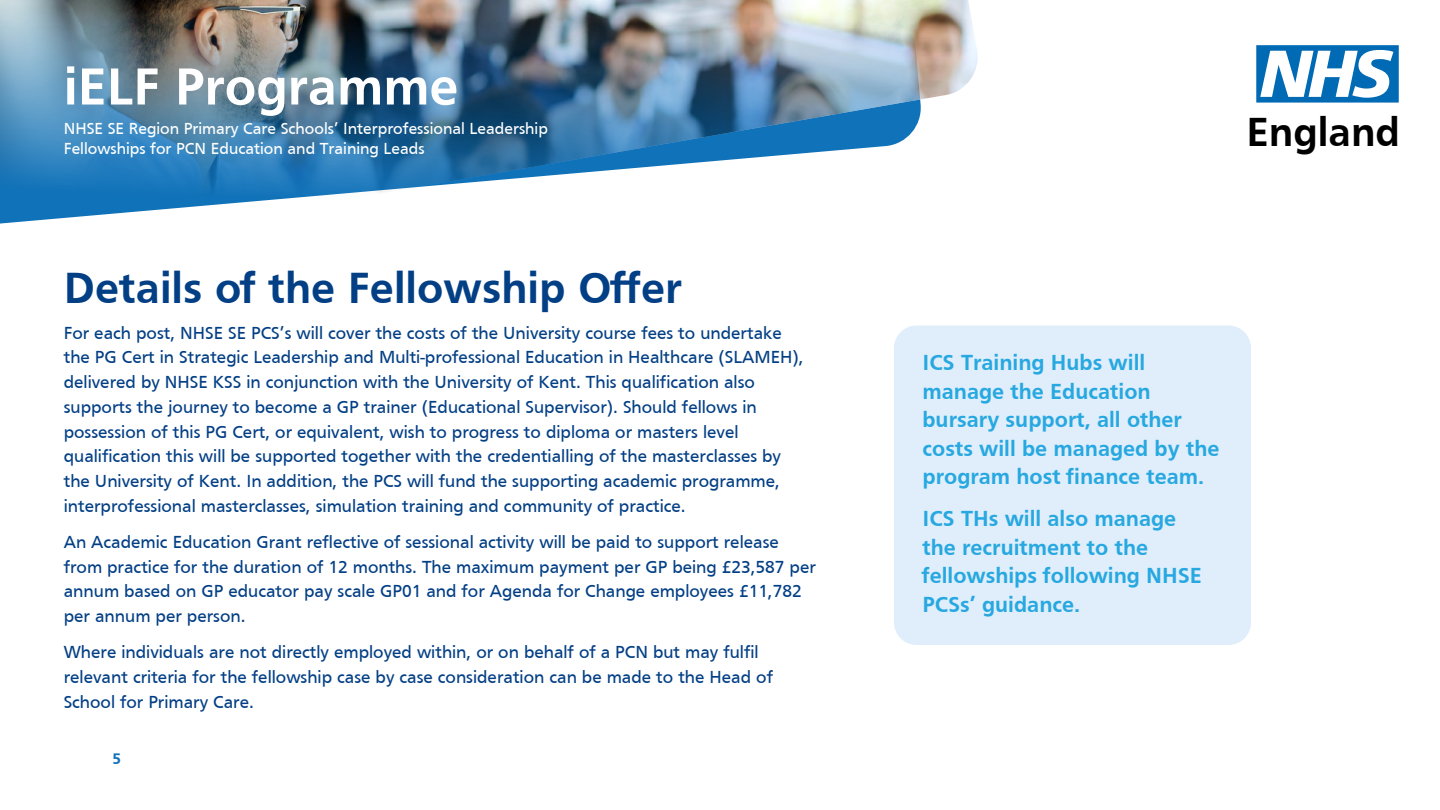
<style>
.page{position:relative;width:1440px;height:810px;background:#fff}
.page>*{position:absolute;margin:0;border:0;box-sizing:border-box;transform-origin:0 0}
.t1{font:700 54px "Frutiger";color:#fff}
.t2{font:700 45px "Frutiger";color:#033f85}
.t3{font:700 41.85px "Frutiger";color:#000}
.t4{font:700 22.5px/28.5px "Frutiger";color:#27a8e0}
.t5{font:18px/24.8px "Frutiger";color:#033f85}
.t6{font:16.5px/19.8px "Frutiger";color:#fff}
.t7{font:700 15.75px "Frutiger";color:#1072b9}
</style>
<div class="page">
<img style="left:0;top:0;width:978px;height:224px">
<svg style="left:1256px;top:45px;width:143px;height:58px"></svg>
<div style="left:894px;top:326px;width:357px;height:319px;background:#e0eefb;border-radius:22px"></div>
<h1 class="t1" style="left:64px;top:55px;width:396px">iELF Programme</h1>
<p class="t6" style="left:64px;top:119px;width:486px">NHSE SE Region Primary Care Schools’ Interprofessional Leadership<br>Fellowships for PCN Education and Training Leads</p>
<h3 class="t3" style="left:1246px;top:108px;width:155px">England</h3>
<h2 class="t2" style="left:64px;top:262px;width:620px">Details of the Fellowship Offer</h2>
<p class="t5" style="left:64px;top:320px;width:741px">For each post, NHSE SE PCS’s will cover the costs of the University course fees to undertake the PG Cert in Strategic Leadership and Multi-professional Education in Healthcare (SLAMEH), delivered by NHSE KSS in conjunction with the University of Kent. This qualification also supports the journey to become a GP trainer (Educational Supervisor). Should fellows in possession of this PG Cert, or equivalent, wish to progress to diploma or masters level qualification this will be supported together with the credentialling of the masterclasses by the University of Kent. In addition, the PCS will fund the supporting academic programme, interprofessional masterclasses, simulation training and community of practice.</p>
<p class="t5" style="left:64px;top:529px;width:754px">An Academic Education Grant reflective of sessional activity will be paid to support release from practice for the duration of 12 months. The maximum payment per GP being £23,587 per annum based on GP educator pay scale GP01 and for Agenda for Change employees £11,782 per annum per person.</p>
<p class="t5" style="left:64px;top:639px;width:711px">Where individuals are not directly employed within, or on behalf of a PCN but may fulfil relevant criteria for the fellowship case by case consideration can be made to the Head of<br>School for Primary Care.</p>
<p class="t7" style="left:112px;top:750px;width:10px">5</p>
<p class="t4" style="left:922px;top:348px;width:299px">ICS Training Hubs will manage the Education bursary support, all other costs will be managed by the program host finance team.</p>
<p class="t4" style="left:922px;top:504px;width:281px">ICS THs will also manage the recruitment to the fellowships following NHSE<br>PCSs’ guidance.</p>
</div>
